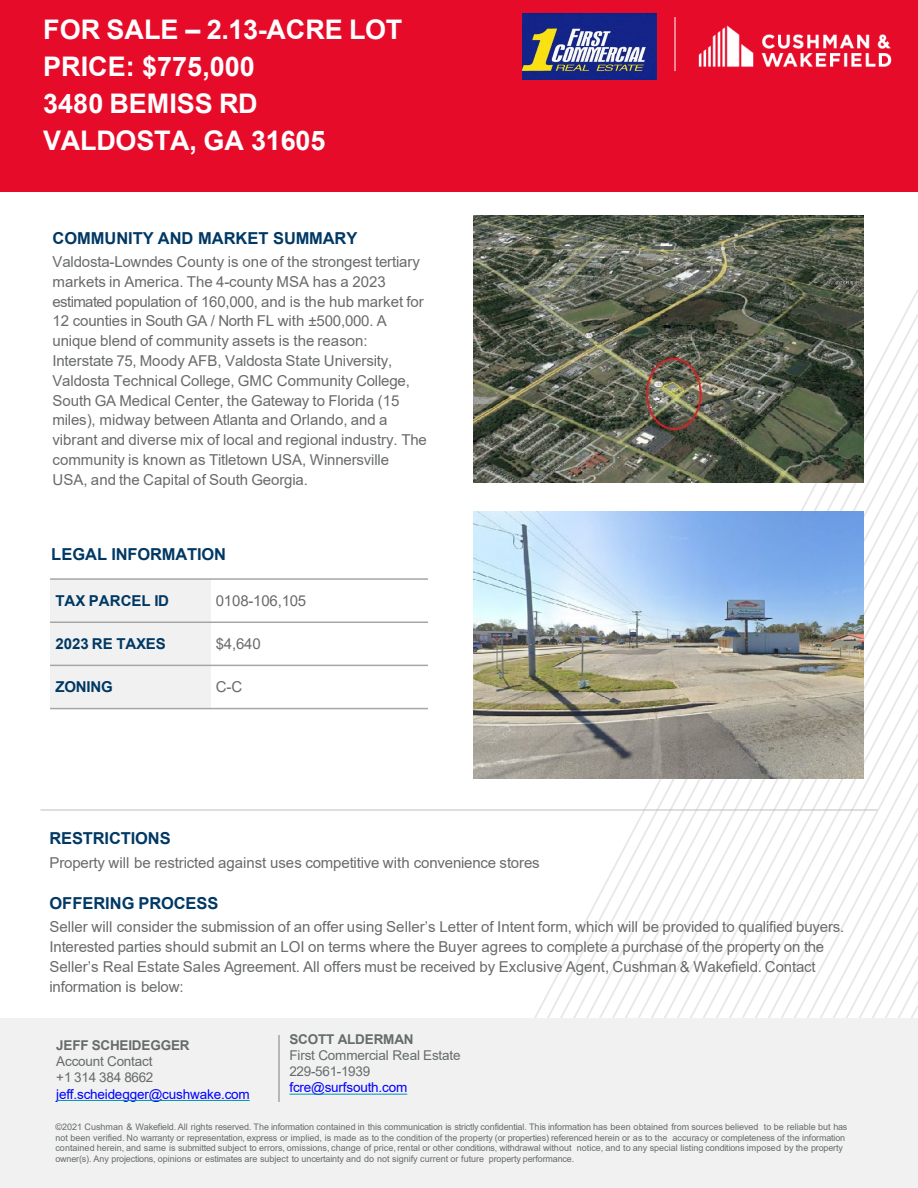
<style>
.page{position:relative;width:918px;height:1188px;background:#fff}
.page>*{position:absolute;margin:0;border:0;box-sizing:border-box;transform-origin:0 0}
.t1{font:700 27px/36.9px "Arial";color:#fff}
.t2{font:700 16.5px "Arial";letter-spacing:-.005em;color:#003864}
.t3{font:15px/19.8px "Arial";letter-spacing:-.005em;color:#696b6b}
.t4{font:700 15px "Arial";letter-spacing:-.005em;color:#003864}
.t5{font:13.5px/16.2px "Arial";letter-spacing:-.015em;color:#666b6b}
.t6{font:13.5px "Arial";letter-spacing:-.015em;color:#00f}
.t7{font:700 13.5px "Arial";letter-spacing:-.015em;color:#666b6b}
.t8{font:9px/10.8px "Arial";color:#666b6b}
</style>
<div class="page">
<svg style="left:533px;top:312px;width:385px;height:706px"></svg>
<svg style="left:597px;top:435px;width:321px;height:583px"></svg>
<svg style="left:727px;top:682px;width:191px;height:336px"></svg>
<svg style="left:779px;top:781px;width:139px;height:237px"></svg>
<div style="left:0;top:1018px;width:918px;height:170px;background:#f1f1f1"></div>
<hr style="left:40px;top:810px;width:838px;height:1px;background:#bebebe">
<hr style="left:279px;top:1035px;width:1px;height:67px;background:#7e7e7e">
<div style="left:0;top:0;width:918px;height:191px;background:#e70b2a"></div>
<img style="left:698px;top:25px;width:194px;height:42px">
<hr style="left:675px;top:17px;width:1px;height:54px;background:#fff">
<img style="left:473px;top:511px;width:391px;height:267px">
<img style="left:522px;top:14px;width:134px;height:66px">
<div style="left:50px;top:579px;width:160px;height:43px;background:#f1f1f1"></div>
<div style="left:50px;top:622px;width:160px;height:43px;background:#f1f1f1"></div>
<div style="left:50px;top:665px;width:160px;height:44px;background:#f1f1f1"></div>
<hr style="left:50px;top:622px;width:378px;height:1px;background:#a6a6a6">
<hr style="left:50px;top:665px;width:378px;height:1px;background:#a6a6a6">
<hr style="left:50px;top:578px;width:378px;height:2px;background:#a6a6a6">
<hr style="left:50px;top:708px;width:378px;height:1px;background:#a6a6a6">
<img style="left:473px;top:215px;width:391px;height:267px">
<svg style="left:289px;top:1094px;width:118px;height:1px"></svg>
<svg style="left:56px;top:1100px;width:194px;height:1px"></svg>
<h1 class="t1" style="left:43px;top:12px;width:361px">FOR SALE – 2.13-ACRE LOT<br>PRICE: $775,000<br>3480 BEMISS RD<br>VALDOSTA, GA 31605</h1>
<p class="t2" style="left:53px;top:227px;width:306px">COMMUNITY AND MARKET SUMMARY</p>
<p class="t3" style="left:52px;top:252px;width:376px">Valdosta-Lowndes County is one of the strongest tertiary markets in America. The 4-county MSA has a 2023 estimated population of 160,000, and is the hub market for 12 counties in South GA / North FL with ±500,000. A unique blend of community assets is the reason:<br>Interstate 75, Moody AFB, Valdosta State University, Valdosta Technical College, GMC Community College, South GA Medical Center, the Gateway to Florida (15 miles), midway between Atlanta and Orlando, and a vibrant and diverse mix of local and regional industry. The community is known as Titletown USA, Winnersville USA, and the Capital of South Georgia.</p>
<p class="t2" style="left:51px;top:542px;width:176px">LEGAL INFORMATION</p>
<p class="t4" style="left:55px;top:590px;width:115px">TAX PARCEL ID</p>
<p class="t3" style="left:216px;top:591px;width:92px">0108-106,105</p>
<p class="t4" style="left:55px;top:633px;width:112px">2023 RE TAXES</p>
<p class="t3" style="left:216px;top:634px;width:46px">$4,640</p>
<p class="t4" style="left:55px;top:676px;width:59px">ZONING</p>
<p class="t3" style="left:216px;top:677px;width:28px">C-C</p>
<p class="t2" style="left:50px;top:826px;width:123px">RESTRICTIONS</p>
<p class="t3" style="left:50px;top:853px;width:492px">Property will be restricted against uses competitive with convenience stores</p>
<p class="t2" style="left:50px;top:892px;width:170px">OFFERING PROCESS</p>
<p class="t3" style="left:49px;top:917px;width:797px">Seller will consider the submission of an offer using Seller’s Letter of Intent form, which will be provided to qualified buyers.<br>Interested parties should submit an LOI on terms where the Buyer agrees to complete a purchase of the property on the Seller’s Real Estate Sales Agreement. All offers must be received by Exclusive Agent, Cushman &amp; Wakefield. Contact information is below:</p>
<p class="t7" style="left:289px;top:1029px;width:126px">SCOTT ALDERMAN</p>
<p class="t5" style="left:289px;top:1047px;width:173px">First Commercial Real Estate<br>229-561-1939</p>
<p class="t6" style="left:289px;top:1078px;width:120px">fcre@surfsouth.com</p>
<p class="t8" style="left:55px;top:1121px;width:793px">©2021 Cushman &amp; Wakefield. All rights reserved. The information contained in this communication is strictly confidential. This information has been obtained from sources believed to be reliable but has not been verified. No warranty or representation, express or implied, is made as to the condition of the property (or properties) referenced herein or as to the accuracy or completeness of the information contained herein, and same is submitted subject to errors, omissions, change of price, rental or other conditions, withdrawal without notice, and to any special listing conditions imposed by the property owner(s). Any projections, opinions or estimates are subject to uncertainty and do not signify current or future property performance.</p>
<p class="t7" style="left:56px;top:1036px;width:135px">JEFF SCHEIDEGGER</p>
<p class="t5" style="left:56px;top:1053px;width:99px">Account Contact +1 314 384 8662</p>
<p class="t6" style="left:56px;top:1084px;width:195px">jeff.scheidegger@cushwake.com</p>
</div>
